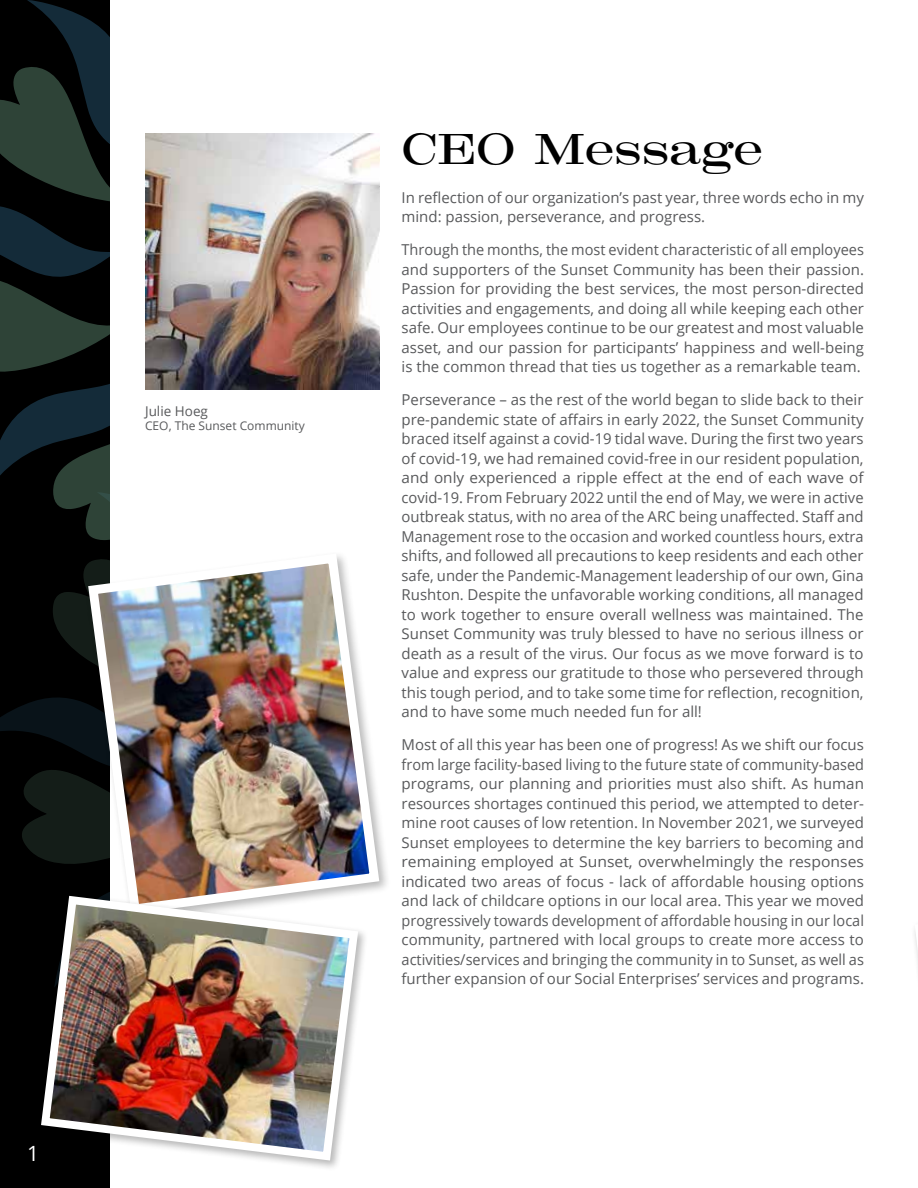
<style>
.page{position:relative;width:918px;height:1188px;background:#fff}
.page>*{position:absolute;margin:0;border:0;box-sizing:border-box;transform-origin:0 0}
.t1{font:45px "Craw Mod URW";color:#000}
.t2{font:21px "Open Sans";color:#fff}
.t3{font:15px/19.5px "Open Sans";color:#58595b;text-align:justify}
.t4{font:13.5px "Open Sans";color:#58595b}
.t5{font:12px "Open Sans";color:#58595b}
</style>
<div class="page">
<div style="left:0;top:0;width:109px;height:1188px;background:#000"></div>
<svg style="left:0;top:0;width:109px;height:864px"></svg>
<img style="left:145px;top:133px;width:234px;height:257px">
<svg style="left:914px;top:930px;width:4px;height:34px"></svg>
<img style="left:83px;top:549px;width:301px;height:343px">
<div style="left:38px;top:893px;width:331px;height:278px;background:#000;opacity:.28"></div>
<img style="left:38px;top:891px;width:325px;height:274px">
<h2 class="t2" style="left:27px;top:1139px;width:14px">1</h2>
<p class="t4" style="left:145px;top:401px;width:64px">Julie Hoeg</p>
<p class="t5" style="left:145px;top:417px;width:161px">CEO, The Sunset Community</p>
<h1 class="t1" style="left:402px;top:120px;width:363px">CEO Message</h1>
<p class="t3" style="left:402px;top:187px;width:464px">In reflection of our organization’s past year, three words echo in my mind: passion, perseverance, and progress.</p>
<p class="t3" style="left:402px;top:240px;width:464px">Through the months, the most evident characteristic of all employees and supporters of the Sunset Community has been their passion.<br>Passion for providing the best services, the most person-directed activities and engagements, and doing all while keeping each other safe. Our employees continue to be our greatest and most valuable asset, and our passion for participants’ happiness and well-being is the common thread that ties us together as a remarkable team.</p>
<p class="t3" style="left:402px;top:390px;width:464px">Perseverance – as the rest of the world began to slide back to their pre-pandemic state of affairs in early 2022, the Sunset Community braced itself against a covid-19 tidal wave. During the first two years of covid-19, we had remained covid-free in our resident population, and only experienced a ripple effect at the end of each wave of covid-19. From February 2022 until the end of May, we were in active outbreak status, with no area of the ARC being unaffected. Staff and Management rose to the occasion and worked countless hours, extra shifts, and followed all precautions to keep residents and each other safe, under the Pandemic-Management leadership of our own, Gina Rushton. Despite the unfavorable working conditions, all managed to work together to ensure overall wellness was maintained. The Sunset Community was truly blessed to have no serious illness or death as a result of the virus. Our focus as we move forward is to value and express our gratitude to those who persevered through this tough period, and to take some time for reflection, recognition, and to have some much needed fun for all!</p>
<p class="t3" style="left:402px;top:735px;width:464px">Most of all this year has been one of progress! As we shift our focus from large facility-based living to the future state of community-based programs, our planning and priorities must also shift. As human resources shortages continued this period, we attempted to deter&shy;mine root causes of low retention. In November 2021, we surveyed Sunset employees to determine the key barriers to becoming and remaining employed at Sunset, overwhelmingly the responses indicated two areas of focus - lack of affordable housing options and lack of childcare options in our local area. This year we moved progressively towards development of affordable housing in our local community, partnered with local groups to create more access to activities/services and bringing the community in to Sunset, as well as further expansion of our Social Enterprises’ services and programs.</p>
</div>
